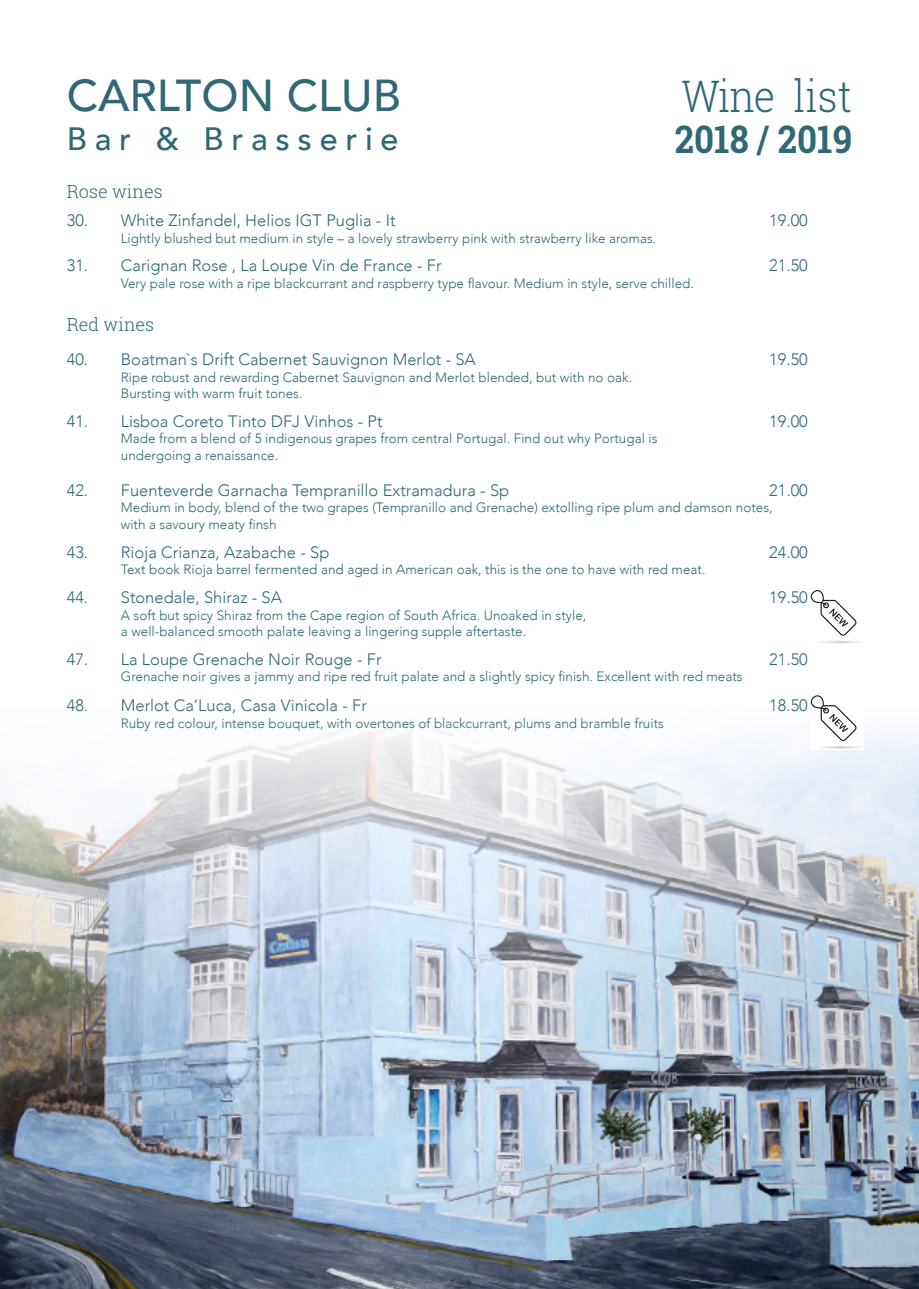
<style>
.page{position:relative;width:919px;height:1289px;background:#fff}
.page>*{position:absolute;margin:0;border:0;box-sizing:border-box;transform-origin:0 0}
.t1{font:500 44.55px "Avenir";color:#2f6974}
.t2{font:300 43.35px "Roboto Slab";letter-spacing:-.015em;color:#2f6974;scale:.92 1}
.t3{font:700 37.95px "Roboto Slab";color:#2f6974;scale:.92 1}
.t4{font:500 32.25px "Avenir";letter-spacing:.24em;color:#2f6974}
.t5{font:300 18px "Roboto Slab";color:#2f6974}
.t6{font:300 16.5px "Avenir";color:#2f6974}
.t7{font:300 13.5px "Avenir";color:#2f6974}
</style>
<div class="page">
<img style="left:0;top:727px;width:918px;height:561px">
<svg style="left:810px;top:590px;width:50px;height:54px"></svg>
<svg style="left:810px;top:695px;width:53px;height:54px"></svg>
<p class="t1" style="left:67px;top:57px;width:335px">CARLTON CLUB</p>
<p class="t4" style="left:67px;top:111px;width:333px">Bar &amp; Brasserie</p>
<p class="t5" style="left:67px;top:179px;width:97px">Rose wines</p>
<p class="t6" style="left:67px;top:211px;width:330px">30. White Zinfandel, Helios IGT Puglia - It</p>
<p class="t6" style="left:769px;top:211px;width:40px">19.00</p>
<p class="t7" style="left:121px;top:230px;width:537px">Lightly blushed but medium in style – a lovely strawberry pink with strawberry like aromas.</p>
<p class="t6" style="left:67px;top:256px;width:376px">31. Carignan Rose , La Loupe Vin de France - Fr</p>
<p class="t6" style="left:769px;top:256px;width:40px">21.50</p>
<p class="t7" style="left:121px;top:275px;width:574px">Very pale rose with a ripe blackcurrant and raspberry type flavour. Medium in style, serve chilled.</p>
<p class="t2" style="left:681px;top:67px;width:187px">Wine list</p>
<p class="t3" style="left:675px;top:113px;width:194px">2018 / 2019</p>
<p class="t5" style="left:67px;top:312px;width:89px">Red wines</p>
<p class="t6" style="left:67px;top:350px;width:410px">40. Boatman`s Drift Cabernet Sauvignon Merlot - SA</p>
<p class="t6" style="left:769px;top:350px;width:40px">19.50</p>
<p class="t7" style="left:121px;top:369px;width:513px">Ripe robust and rewarding Cabernet Sauvignon and Merlot blended, but with no oak.</p>
<p class="t7" style="left:121px;top:386px;width:183px">Bursting with warm fruit tones.</p>
<p class="t6" style="left:67px;top:411px;width:317px">41. Lisboa Coreto Tinto DFJ Vinhos - Pt</p>
<p class="t6" style="left:769px;top:411px;width:40px">19.00</p>
<p class="t7" style="left:121px;top:431px;width:538px">Made from a blend of 5 indigenous grapes from central Portugal. Find out why Portugal is</p>
<p class="t7" style="left:121px;top:447px;width:159px">undergoing a renaissance.</p>
<p class="t6" style="left:67px;top:480px;width:444px">42. Fuenteverde Garnacha Tempranillo Extramadura - Sp</p>
<p class="t6" style="left:769px;top:480px;width:40px">21.00</p>
<p class="t7" style="left:121px;top:500px;width:653px">Medium in body, blend of the two grapes (Tempranillo and Grenache) extolling ripe plum and damson notes,</p>
<p class="t7" style="left:121px;top:516px;width:157px">with a savoury meaty finsh</p>
<p class="t6" style="left:67px;top:542px;width:264px">43. Rioja Crianza, Azabache - Sp</p>
<p class="t6" style="left:769px;top:542px;width:40px">24.00</p>
<p class="t7" style="left:121px;top:561px;width:586px">Text book Rioja barrel fermented and aged in American oak, this is the one to have with red meat.</p>
<p class="t6" style="left:67px;top:587px;width:217px">44. Stonedale, Shiraz - SA</p>
<p class="t6" style="left:769px;top:587px;width:40px">19.50</p>
<p class="t7" style="left:121px;top:607px;width:467px">A soft but spicy Shiraz from the Cape region of South Africa. Unoaked in style,</p>
<p class="t7" style="left:121px;top:623px;width:407px">a well-balanced smooth palate leaving a lingering supple aftertaste.</p>
<p class="t6" style="left:67px;top:649px;width:316px">47. La Loupe Grenache Noir Rouge - Fr</p>
<p class="t6" style="left:769px;top:649px;width:40px">21.50</p>
<p class="t7" style="left:121px;top:668px;width:623px">Grenache noir gives a jammy and ripe red fruit palate and a slightly spicy finish. Excellent with red meats</p>
<p class="t6" style="left:67px;top:696px;width:301px">48. Merlot Ca’Luca, Casa Vinicola - Fr</p>
<p class="t6" style="left:769px;top:696px;width:40px">18.50</p>
<p class="t7" style="left:121px;top:715px;width:544px">Ruby red colour, intense bouquet, with overtones of blackcurrant, plums and bramble fruits</p>
</div>
